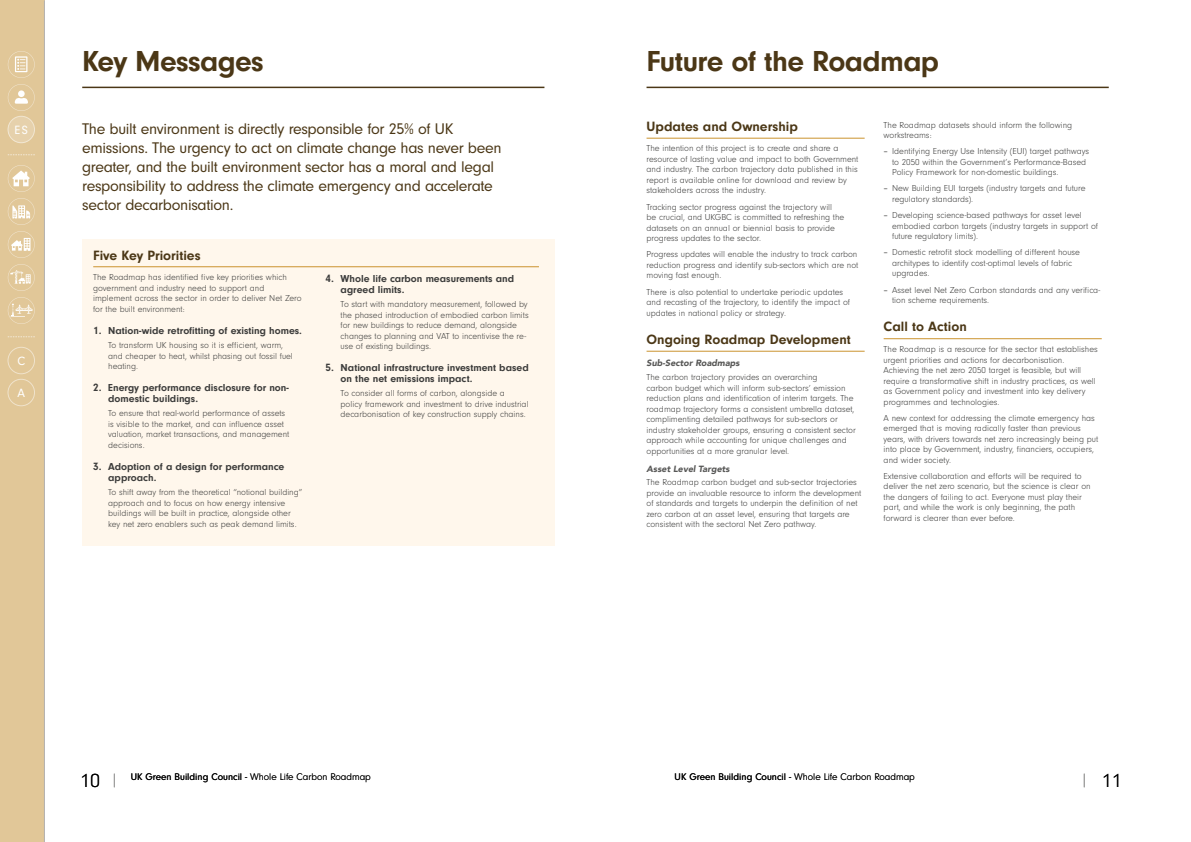
<style>
.page{position:relative;width:1191px;height:842px;background:#fff}
.page>*{position:absolute;margin:0;border:0;box-sizing:border-box;transform-origin:0 0}
.t1{font:700 30px "Neuzeit Gro";letter-spacing:-.02em;color:#4b3716}
.t2{font:300 20px "Neuzeit Gro";color:#000}
.t3{font:16px/19px "Neuzeit Gro";letter-spacing:-.02em;color:#4b3716}
.t4{font:700 14px "Neuzeit Gro";color:#4b3716}
.t5{font:12.4px "Neuzeit Gro";color:#fff}
.t6{font:700 10.5px/11px "Neuzeit Gro";color:#3c3c3b}
.t7{font:10px "Neuzeit Gro";color:#000}
.t8{font:300 9px/10.5px "Neuzeit Gro";color:#3c3c3b}
.t9{font:italic 900 9px "Avenir";color:#575756}
.s1{font-size:11px}
.s2{font-weight:400}
.s3{font-weight:300}
</style>
<div class="page">
<div style="left:0;top:0;width:44px;height:842px;background:#e1c798"></div>
<svg style="left:8px;top:51px;width:27px;height:27px"></svg>
<svg style="left:8px;top:84px;width:27px;height:27px"></svg>
<svg style="left:8px;top:154px;width:27px;height:1px"></svg>
<svg style="left:8px;top:165px;width:27px;height:27px"></svg>
<svg style="left:8px;top:198px;width:27px;height:27px"></svg>
<svg style="left:8px;top:231px;width:27px;height:27px"></svg>
<svg style="left:8px;top:264px;width:27px;height:27px"></svg>
<svg style="left:8px;top:297px;width:27px;height:27px"></svg>
<svg style="left:8px;top:336px;width:27px;height:1px"></svg>
<div style="left:8px;top:347px;width:27px;height:27px;border:1px solid #fff;border-radius:50%"></div>
<div style="left:8px;top:379px;width:27px;height:27px;border:1px solid #fff;border-radius:50%"></div>
<svg style="left:114px;top:774px;width:1px;height:13px"></svg>
<svg style="left:1084px;top:774px;width:1px;height:13px"></svg>
<hr style="left:44px;top:0;width:1px;height:842px;background:#b3b2b2">
<hr style="left:82px;top:87px;width:462px;height:1px;background:#4b3716">
<div style="left:82px;top:239px;width:473px;height:307px;background:#fff7ec"></div>
<hr style="left:93px;top:267px;width:446px;height:1px;background:#cb932e">
<hr style="left:646px;top:87px;width:462px;height:1px;background:#4b3716">
<hr style="left:646px;top:138px;width:218px;height:1px;background:#cb932e">
<hr style="left:646px;top:351px;width:218px;height:1px;background:#cb932e">
<hr style="left:883px;top:338px;width:218px;height:1px;background:#cb932e">
<svg style="left:8px;top:116px;width:27px;height:27px"></svg>
<h3 class="t5" style="left:15px;top:123px;width:15px">ES</h3>
<h3 class="t5" style="left:17px;top:354px;width:9px">C</h3>
<h3 class="t5" style="left:17px;top:386px;width:9px">A</h3>
<h1 class="t1" style="left:82px;top:44px;width:183px">Key Messages</h1>
<p class="t3" style="left:82px;top:120px;width:421px">The built environment is directly responsible for 25% of UK emissions. The urgency to act on climate change has never been greater, and the built environment sector has a moral and legal responsibility to address the climate emergency and accelerate sector decarbonisation.</p>
<h3 class="t4" style="left:93px;top:247px;width:109px">Five Key Priorities</h3>
<p class="t8" style="left:93px;top:272px;width:210px">The Roadmap has identified five key priorities which government and industry need to support and implement across the sector in order to deliver Net Zero for the built environment:</p>
<p class="t6" style="left:93px;top:325px;width:210px"><span class="s1">1.</span> Nation-wide retrofitting of existing homes.</p>
<p class="t8" style="left:108px;top:340px;width:186px">To transform UK housing so it is efficient, warm, and cheaper to heat, whilst phasing out fossil fuel heating.</p>
<p class="t6" style="left:108px;top:382px;width:182px;text-indent:-15px"><span class="s1">2.</span> Energy performance disclosure for non&shy;domestic buildings.</p>
<p class="t8" style="left:108px;top:408px;width:183px">To ensure that real-world performance of assets is visible to the market, and can influence asset valuation, market transactions, and management decisions.</p>
<p class="t6" style="left:108px;top:461px;width:178px;text-indent:-15px"><span class="s1">3.</span> Adoption of a design for performance approach.</p>
<p class="t8" style="left:108px;top:487px;width:196px">To shift away from the theoretical “notional building” approach and to focus on how energy intensive buildings will be built in practice, alongside other key net zero enablers such as peak demand limits.</p>
<p class="t6" style="left:340px;top:273px;width:175px;text-indent:-15px"><span class="s1">4.</span> Whole life carbon measurements and agreed limits.</p>
<p class="t8" style="left:340px;top:299px;width:190px">To start with mandatory measurement, followed by the phased introduction of embodied carbon limits for new buildings to reduce demand, alongside changes to planning and VAT to incentivise the re&shy;use of existing buildings.</p>
<p class="t6" style="left:340px;top:362px;width:190px;text-indent:-15px"><span class="s1">5.</span> National infrastructure investment based on the net emissions impact.</p>
<p class="t8" style="left:340px;top:388px;width:189px">To consider all forms of carbon, alongside a policy framework and investment to drive industrial decarbonisation of key construction supply chains.</p>
<h1 class="t1" style="left:646px;top:44px;width:294px">Future of the Roadmap</h1>
<h3 class="t4" style="left:646px;top:118px;width:153px">Updates and Ownership</h3>
<p class="t8" style="left:646px;top:143px;width:213px">The intention of this project is to create and share a resource of lasting value and impact to both Government and industry. The carbon trajectory data published in this report is available online for download and review by stakeholders across the industry.</p>
<p class="t8" style="left:646px;top:202px;width:199px">Tracking sector progress against the trajectory will<br>be crucial, and UKGBC is committed to refreshing the datasets on an annual or biennial basis to provide progress updates to the sector.</p>
<p class="t8" style="left:646px;top:249px;width:213px;text-align:justify">Progress updates will enable the industry to track carbon reduction progress and identify sub-sectors which are not moving fast enough.</p>
<p class="t8" style="left:646px;top:287px;width:205px">There is also potential to undertake periodic updates and recasting of the trajectory, to identify the impact of updates in national policy or strategy.</p>
<h3 class="t4" style="left:646px;top:332px;width:206px">Ongoing Roadmap Development</h3>
<p class="t9" style="left:646px;top:356px;width:95px">Sub-Sector Roadmaps</p>
<p class="t8" style="left:646px;top:372px;width:211px">The carbon trajectory provides an overarching<br>carbon budget which will inform sub-sectors’ emission reduction plans and identification of interim targets. The roadmap trajectory forms a consistent umbrella dataset, complimenting detailed pathways for sub-sectors or industry stakeholder groups, ensuring a consistent sector approach while accounting for unique challenges and opportunities at a more granular level.</p>
<p class="t9" style="left:646px;top:461px;width:85px">Asset Level Targets</p>
<p class="t8" style="left:646px;top:477px;width:216px">The Roadmap carbon budget and sub-sector trajectories provide an invaluable resource to inform the development of standards and targets to underpin the definition of net zero carbon at an asset level, ensuring that targets are consistent with the sectoral Net Zero pathway.</p>
<p class="t8" style="left:883px;top:120px;width:190px">The Roadmap datasets should inform the following workstreams:</p>
<p class="t8" style="left:892px;top:146px;width:199px;text-indent:-9px"><span class="s2">‒</span> Identifying Energy Use Intensity (EUI) target pathways to 2050 within the Government’s Performance-Based<br>Policy Framework for non-domestic buildings.</p>
<p class="t8" style="left:892px;top:183px;width:195px;text-indent:-9px"><span class="s2">‒</span> New Building EUI targets (industry targets and future regulatory standards).</p>
<p class="t8" style="left:892px;top:210px;width:207px;text-indent:-9px"><span class="s2">‒</span> Developing science-based pathways for asset level embodied carbon targets (industry targets in support of future regulatory limits).</p>
<p class="t8" style="left:892px;top:247px;width:189px;text-indent:-9px"><span class="s2">‒</span> Domestic retrofit stock modelling of different house architypes to identify cost-optimal levels of fabric upgrades.</p>
<p class="t8" style="left:892px;top:285px;width:209px;text-indent:-9px"><span class="s2">‒</span> Asset level Net Zero Carbon standards and any verifica&shy;tion scheme requirements.</p>
<h3 class="t4" style="left:883px;top:319px;width:85px">Call to Action</h3>
<p class="t8" style="left:883px;top:344px;width:216px">The Roadmap is a resource for the sector that establishes urgent priorities and actions for decarbonisation.<br>Achieving the net zero 2050 target is feasible, but will require a transformative shift in industry practices, as well as Government policy and investment into key delivery programmes and technologies.</p>
<p class="t8" style="left:883px;top:413px;width:216px">A new context for addressing the climate emergency has emerged that is moving radically faster than previous years, with drivers towards net zero increasingly being put into place by Government, industry, financiers, occupiers, and wider society.</p>
<p class="t8" style="left:883px;top:471px;width:208px">Extensive collaboration and efforts will be required to deliver the net zero scenario, but the science is clear on the dangers of failing to act. Everyone must play their part, and while the work is only beginning, the path forward is clearer than ever before.</p>
<p class="t7" style="left:131px;top:772px;width:242px">UK Green Building Council - <span class="s3">Whole Life Carbon Roadmap</span></p>
<p class="t7" style="left:674px;top:772px;width:242px">UK Green Building Council - <span class="s3">Whole Life Carbon Roadmap</span></p>
<h2 class="t2" style="left:80px;top:770px;width:21px">10</h2>
<h2 class="t2" style="left:1101px;top:770px;width:21px">11</h2>
</div>
